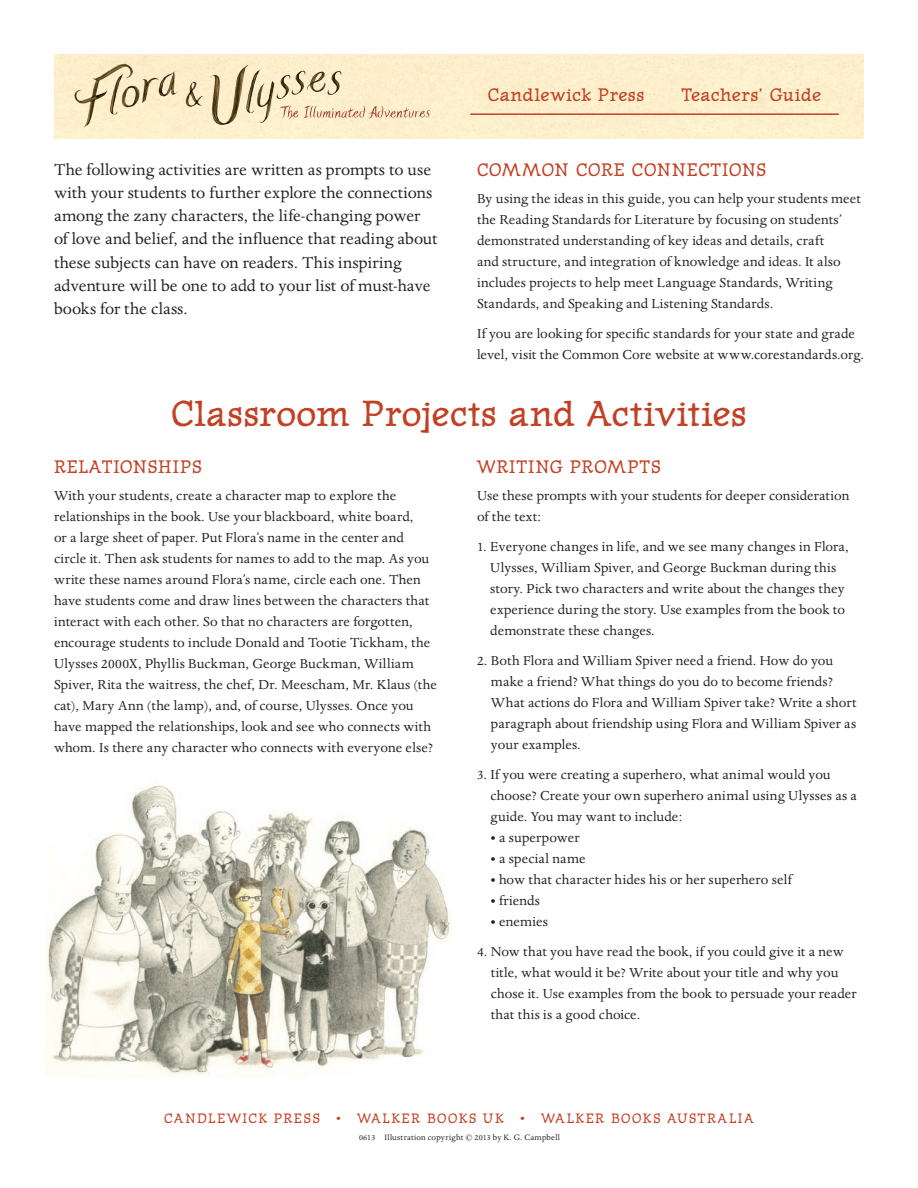
<style>
.page{position:relative;width:918px;height:1188px;background:#fff}
.page>*{position:absolute;margin:0;border:0;box-sizing:border-box;transform-origin:0 0}
.t1{font:36px "Journal Text M Bold";color:#c24125}
.t2{font:18px/23.2px "Dante";letter-spacing:.005em;color:#231f20}
.t3{font:18px "Journal Text M Bold";letter-spacing:.035em;color:#c24125}
.t4{font:18px "Journal Text M Bold";letter-spacing:.06em;color:#c24125}
.t5{font:18px "Journal Text M Bold";letter-spacing:.01em;color:#c24125}
.t6{font:15px/21px "Dante";letter-spacing:.01em;color:#231f20}
.t7{font:13.5px "Journal Text M Bold";letter-spacing:.185em;color:#c24125}
.t8{font:9px "Dante";letter-spacing:.025em;color:#231f20}
</style>
<div class="page">
<img style="left:73px;top:62px;width:360px;height:67px">
<img style="left:46px;top:785px;width:407px;height:290px">
<hr style="left:470px;top:113px;width:369px;height:2px;background:#c24125">
<p class="t3" style="left:488px;top:85px;width:174px">CANDLEWICK PRESS T</p>
<p class="t5" style="left:691px;top:85px;width:132px">EACHERS’ GUIDE</p>
<p class="t2" style="left:54px;top:158px;width:385px">The following activities are written as prompts to use with your students to further explore the connections among the zany characters, the life-changing power of love and belief, and the influence that reading about these subjects can have on readers. This inspiring adventure will be one to add to your list of must-have books for the class.</p>
<p class="t3" style="left:477px;top:159px;width:16px">COMMON</p>
<p class="t3" style="left:576px;top:159px;width:17px">CORE</p>
<p class="t3" style="left:632px;top:159px;width:16px">CONNECTIONS</p>
<p class="t6" style="left:477px;top:188px;width:385px">By using the ideas in this guide, you can help your students meet the Reading Standards for Literature by focusing on students’ demonstrated understanding of key ideas and details, craft<br>and structure, and integration of knowledge and ideas. It also includes projects to help meet Language Standards, Writing Standards, and Speaking and Listening Standards.</p>
<p class="t6" style="left:477px;top:323px;width:388px">If you are looking for specific standards for your state and grade level, visit the Common Core website at www.corestandards.org.</p>
<h1 class="t1" style="left:171px;top:393px;width:577px">CLASSROOM PROJECTS AND ACTIVITIES</h1>
<p class="t3" style="left:54px;top:456px;width:149px">RELATIONSHIPS</p>
<p class="t6" style="left:54px;top:485px;width:385px">With your students, create a character map to explore the relationships in the book. Use your blackboard, white board,<br>or a large sheet of paper. Put Flora’s name in the center and circle it. Then ask students for names to add to the map. As you write these names around Flora’s name, circle each one. Then have students come and draw lines between the characters that interact with each other. So that no characters are forgotten, encourage students to include Donald and Tootie Tickham, the Ulysses 2000X, Phyllis Buckman, George Buckman, William Spiver, Rita the waitress, the chef, Dr. Meescham, Mr. Klaus (the cat), Mary Ann (the lamp), and, of course, Ulysses. Once you have mapped the relationships, look and see who connects with whom. Is there any character who connects with everyone else?</p>
<p class="t4" style="left:477px;top:456px;width:185px">WRITING PROMPTS</p>
<p class="t6" style="left:477px;top:485px;width:374px">Use these prompts with your students for deeper consideration of the text:</p>
<p class="t6" style="left:490px;top:536px;width:360px;text-indent:-13px">1. Everyone changes in life, and we see many changes in Flora, Ulysses, William Spiver, and George Buckman during this story. Pick two characters and write about the changes they experience during the story. Use examples from the book to demonstrate these changes.</p>
<p class="t6" style="left:491px;top:650px;width:367px;text-indent:-14px">2. Both Flora and William Spiver need a friend. How do you make a friend? What things do you do to become friends?<br>What actions do Flora and William Spiver take? Write a short paragraph about friendship using Flora and William Spiver as your examples.</p>
<p class="t6" style="left:490px;top:764px;width:368px;text-indent:-13px">3. If you were creating a superhero, what animal would you choose? Create your own superhero animal using Ulysses as a guide. You may want to include:</p>
<p class="t6" style="left:490px;top:827px;width:91px">• a superpower</p>
<p class="t6" style="left:490px;top:848px;width:97px">• a special name</p>
<p class="t6" style="left:490px;top:869px;width:303px">• how that character hides his or her superhero self</p>
<p class="t6" style="left:490px;top:890px;width:51px">• friends</p>
<p class="t6" style="left:490px;top:911px;width:59px">• enemies</p>
<p class="t6" style="left:491px;top:941px;width:367px;text-indent:-14px">4. Now that you have read the book, if you could give it a new title, what would it be? Write about your title and why you chose it. Use examples from the book to persuade your reader that this is a good choice.</p>
<p class="t7" style="left:164px;top:1111px;width:337px">CANDLEWICK PRESS • WALKER BOOKS UK</p>
<p class="t7" style="left:520px;top:1111px;width:233px">• WALKER BOOKS AUSTRALIA</p>
<p class="t8" style="left:359px;top:1133px;width:203px">0613 Illustration copyright © 2013 by K. G. Campbell</p>
</div>
